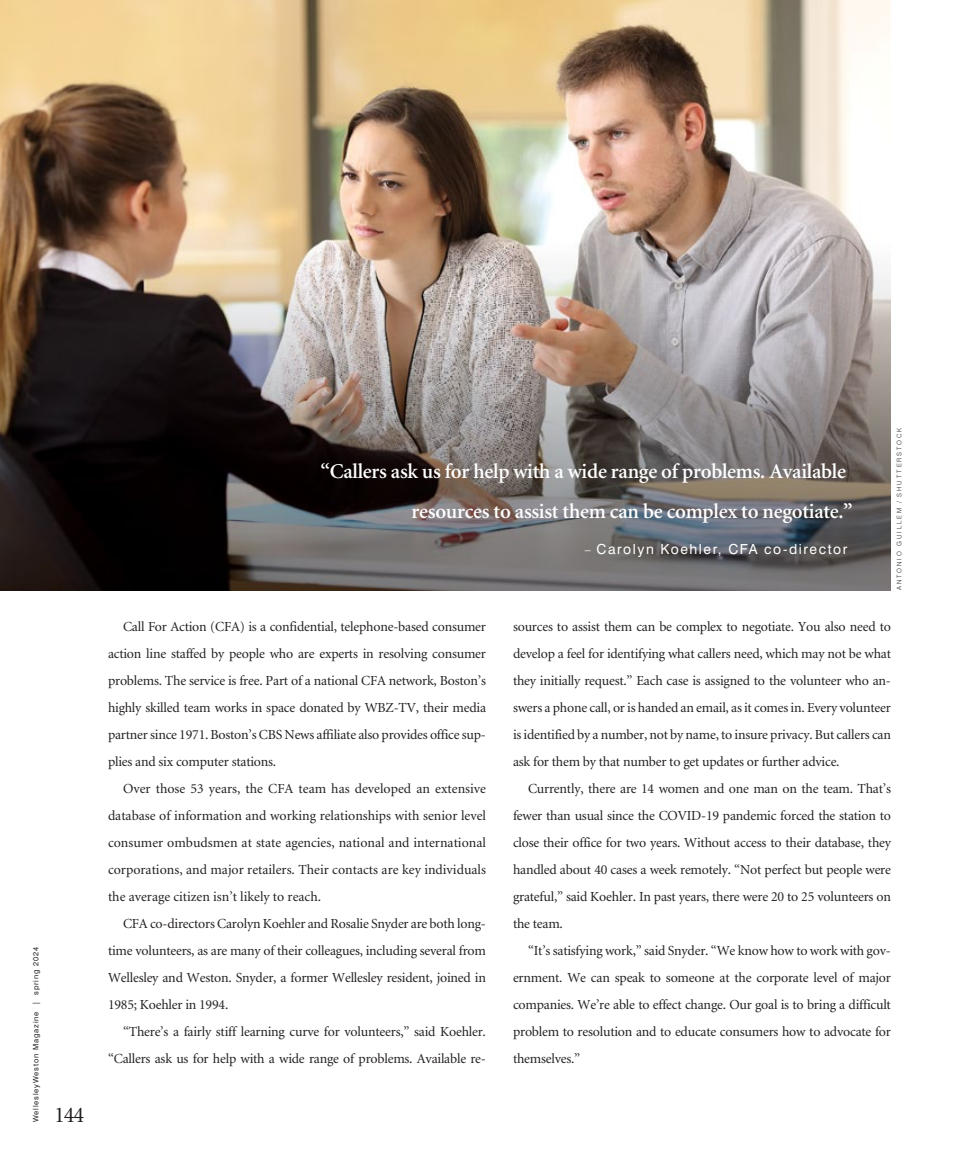
<style>
.page{position:relative;width:972px;height:1161px;background:#fff}
.page>*{position:absolute;margin:0;border:0;box-sizing:border-box;transform-origin:0 0}
.t1{font:22.5px "Minion";color:#231f20}
.Pull_Quote__gworks{font:600 21px/40.5px "Minion";letter-spacing:-.015em;color:#fff}
.Body_Text{font:13.8px/27px "Minion";letter-spacing:-.015em;color:#231f20;text-align:justify}
.Pull_Quote_-_attribution__gworks{font:13.8px "Swiss 721 BT";letter-spacing:.11em;color:#fff}
.t2{font:7.5px "Swiss 721 BT";letter-spacing:.11em;color:#231f20}
.Photo_Credit{font:300 6.3px "Swiss 721 BT";letter-spacing:.3em;color:#231f20}
.s1{font-size:12px}
</style>
<div class="page">
<img style="left:0;top:0;width:891px;height:590px">
<p class="t2" style="left:31px;top:1005px;width:60px;rotate:-90deg">| spring 2024</p>
<p class="t2" style="left:31px;top:1122px;width:112px;rotate:-90deg">WellesleyWeston Magazine</p>
<h1 class="t1" style="left:54px;top:1104px;width:32px">144</h1>
<p class="Pull_Quote__gworks" style="left:412px;top:451px;width:443px;text-indent:-91px">“Callers ask us for help with a wide range of problems. Available resources to assist them can be complex to negotiate.”</p>
<p class="Pull_Quote_-_attribution__gworks" style="left:585px;top:541px;width:264px"><span class="s1">–</span> Carolyn Koehler, CFA co-director</p>
<p class="Photo_Credit" style="left:896px;top:590px;width:164px;rotate:-90deg">ANTONIO GUILLEM / SHUTTERSTOCK</p>
<p class="Body_Text" style="left:108px;top:613px;width:380px;text-indent:15px">Call For Action (CFA) is a confidential, telephone-based consumer action line staffed by people who are experts in resolving consumer problems. The service is free. Part of a national CFA network, Boston’s highly skilled team works in space donated by WBZ-TV, their media partner since 1971. Boston’s CBS News affiliate also provides office sup&shy;plies and six computer stations.</p>
<p class="Body_Text" style="left:108px;top:775px;width:380px;text-indent:15px">Over those 53 years, the CFA team has developed an extensive database of information and working relationships with senior level consumer ombudsmen at state agencies, national and international corporations, and major retailers. Their contacts are key individuals the average citizen isn’t likely to reach.</p>
<p class="Body_Text" style="left:108px;top:910px;width:380px;text-indent:15px">CFA co-directors Carolyn Koehler and Rosalie Snyder are both long&shy;time volunteers, as are many of their colleagues, including several from Wellesley and Weston. Snyder, a former Wellesley resident, joined in 1985; Koehler in 1994.</p>
<p class="Body_Text" style="left:108px;top:1018px;width:380px;text-align:right">“There’s a fairly stiff learning curve for volunteers,” said Koehler. “Callers ask us for help with a wide range of problems. Available re-</p>
<p class="Body_Text" style="left:513px;top:613px;width:380px">sources to assist them can be complex to negotiate. You also need to develop a feel for identifying what callers need, which may not be what they initially request.” Each case is assigned to the volunteer who an&shy;swers a phone call, or is handed an email, as it comes in. Every volunteer is identified by a number, not by name, to insure privacy. But callers can ask for them by that number to get updates or further advice.</p>
<p class="Body_Text" style="left:513px;top:775px;width:380px;text-indent:15px">Currently, there are 14 women and one man on the team. That’s fewer than usual since the COVID-19 pandemic forced the station to close their office for two years. Without access to their database, they handled about 40 cases a week remotely. “Not perfect but people were grateful,” said Koehler. In past years, there were 20 to 25 volunteers on the team.</p>
<p class="Body_Text" style="left:513px;top:937px;width:379px;text-indent:15px">“It’s satisfying work,” said Snyder. “We know how to work with gov&shy;ernment. We can speak to someone at the corporate level of major companies. We’re able to effect change. Our goal is to bring a difficult problem to resolution and to educate consumers how to advocate for themselves.”</p>
</div>
